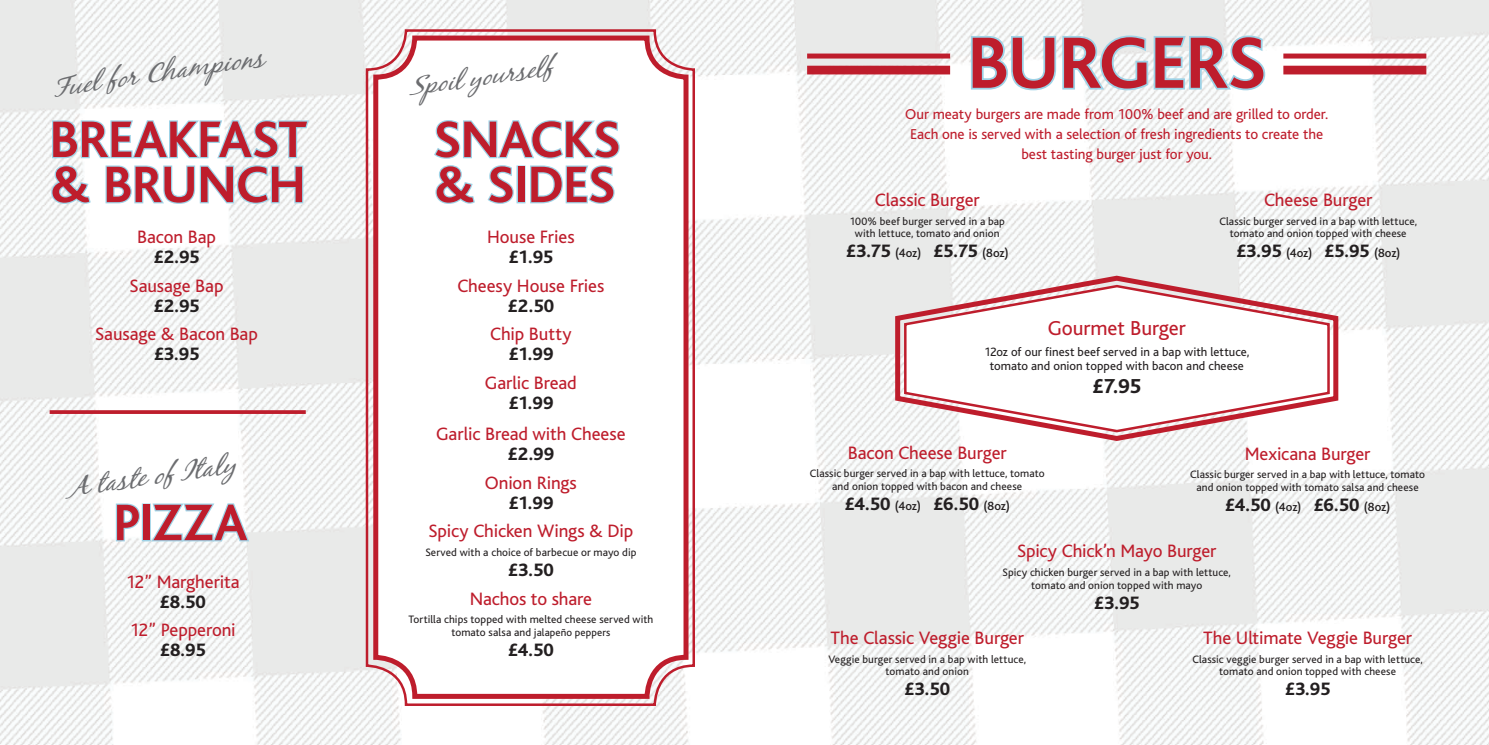
<style>
.page{position:relative;width:1489px;height:745px;background:#fff}
.page>*{position:absolute;margin:0;border:0;box-sizing:border-box;transform-origin:0 0}
.t1{font:700 75.88px "Bliss";letter-spacing:-.01em;color:#be1d2c}
.t2{font:700 53.62px/45.1px "Bliss";letter-spacing:-.005em;color:#be1d2c}
.t3{font:italic 25px "Black Jack";color:#6c6d70;scale:1.15 1}
.t4{font:italic 24.75px "Black Jack";color:#6c6d70;scale:1.13 1}
.t5{font:italic 24.25px "Black Jack";color:#6c6d70;scale:1.13 1}
.t6{font:21.12px "Bliss";letter-spacing:-.005em;color:#be1d2c}
.t7{font:800 21.12px "Bliss";color:#231f20}
.t8{font:18.75px "Bliss";letter-spacing:-.005em;color:#be1d2c}
.t9{font:800 18.75px "Bliss";letter-spacing:.005em;color:#231f20}
.t10{font:15px/20px "Bliss";letter-spacing:-.005em;color:#be1d2c;text-align:center}
.t11{font:12.62px/14.1px "Bliss";letter-spacing:.005em;color:#231f20;text-align:center}
.t12{font:11.25px/12.5px "Bliss";letter-spacing:.01em;color:#231f20;text-align:center}
.t13{font:10.88px "Bliss";letter-spacing:.01em;color:#231f20}
.s1{font-size:11.25px}
.s2{font-weight:500;font-size:12.5px}
</style>
<div class="page">
<img style="left:0;top:0;width:1488px;height:744px">
<div style="left:366px;top:29px;width:329px;height:676px;border:2px solid #be1d2c;border-radius:39px"></div>
<div style="left:376px;top:38px;width:310px;height:658px;background:#fff;border-radius:39px"></div>
<div style="left:373px;top:36px;width:315px;height:662px;border:5px solid #be1d2c;border-radius:39px"></div>
<svg style="left:50px;top:101px;width:260px;height:104px"></svg>
<svg style="left:969px;top:34px;width:297px;height:59px"></svg>
<svg style="left:115px;top:502px;width:26px;height:40px"></svg>
<div style="left:142px;top:503px;width:9px;height:38px;border:2px solid #9dd2e6"></div>
<svg style="left:149px;top:484px;width:101px;height:59px"></svg>
<svg style="left:434px;top:120px;width:186px;height:84px"></svg>
<div style="left:1283px;top:53px;width:143px;height:5px;background:#be1d2c"></div>
<div style="left:807px;top:53px;width:143px;height:5px;background:#be1d2c"></div>
<hr style="left:50px;top:410px;width:256px;height:3px;background:#be1d2c">
<div style="left:1283px;top:66px;width:143px;height:8px;background:#be1d2c"></div>
<div style="left:807px;top:66px;width:143px;height:8px;background:#be1d2c"></div>
<svg style="left:892px;top:273px;width:449px;height:170px"></svg>
<svg style="left:902px;top:283px;width:429px;height:150px"></svg>
<h3 class="t4" style="left:50px;top:73px;width:190px;rotate:-8deg">Fuel for Champions</h3>
<h2 class="t2" style="left:50px;top:118px;width:259px">BREAKFAST &amp; BRUNCH</h2>
<h3 class="t8" style="left:137px;top:227px;width:80px">Bacon Bap</h3>
<h3 class="t9" style="left:153px;top:247px;width:48px">£2.95</h3>
<h3 class="t8" style="left:130px;top:275px;width:95px">Sausage Bap</h3>
<h3 class="t9" style="left:153px;top:295px;width:48px">£2.95</h3>
<h3 class="t8" style="left:95px;top:324px;width:164px">Sausage &amp; Bacon Bap</h3>
<h3 class="t9" style="left:154px;top:344px;width:47px">£3.95</h3>
<h3 class="t3" style="left:66px;top:472px;width:148px;rotate:-8deg">A taste of Italy</h3>
<h2 class="t2" style="left:113px;top:501px;width:136px">PIZZA</h2>
<h3 class="t8" style="left:126px;top:571px;width:115px">12” Margherita</h3>
<h3 class="t9" style="left:160px;top:591px;width:48px">£8.50</h3>
<h3 class="t8" style="left:130px;top:620px;width:107px">12” Pepperoni</h3>
<h3 class="t9" style="left:160px;top:640px;width:47px">£8.95</h3>
<h3 class="t5" style="left:406px;top:73px;width:130px;rotate:-8deg">Spoil yourself</h3>
<h2 class="t2" style="left:434px;top:118px;width:188px">SNACKS &amp; SIDES</h2>
<h3 class="t8" style="left:487px;top:227px;width:89px">House Fries</h3>
<h3 class="t9" style="left:508px;top:247px;width:46px">£1.95</h3>
<h3 class="t8" style="left:457px;top:275px;width:148px">Cheesy House Fries</h3>
<h3 class="t9" style="left:507px;top:295px;width:48px">£2.50</h3>
<h3 class="t8" style="left:490px;top:324px;width:83px">Chip Butty</h3>
<h3 class="t9" style="left:508px;top:344px;width:46px">£1.99</h3>
<h3 class="t8" style="left:485px;top:373px;width:93px">Garlic Bread</h3>
<h3 class="t9" style="left:508px;top:393px;width:46px">£1.99</h3>
<h3 class="t8" style="left:436px;top:424px;width:191px">Garlic Bread with Cheese</h3>
<h3 class="t9" style="left:507px;top:444px;width:48px">£2.99</h3>
<h3 class="t8" style="left:485px;top:472px;width:94px">Onion Rings</h3>
<h3 class="t9" style="left:508px;top:492px;width:46px">£1.99</h3>
<h3 class="t8" style="left:428px;top:521px;width:206px">Spicy Chicken Wings &amp; Dip</h3>
<p class="t12" style="left:425px;top:546px;width:212px">Served with a choice of barbecue or mayo dip</p>
<h3 class="t9" style="left:508px;top:560px;width:47px">£3.50</h3>
<h3 class="t8" style="left:469px;top:588px;width:124px">Nachos to share</h3>
<p class="t12" style="left:408px;top:613px;width:246px">Tortilla chips topped with melted cheese served with</p>
<p class="t13" style="left:451px;top:626px;width:160px"><span class="s1">tomato salsa and</span> jalapeño peppers</p>
<h3 class="t9" style="left:508px;top:639px;width:47px">£4.50</h3>
<h1 class="t1" style="left:967px;top:23px;width:300px">BURGERS</h1>
<h3 class="t10" style="left:905px;top:104px;width:424px">Our meaty burgers are made from 100% beef and are grilled to order.<br>Each one is served with a selection of fresh ingredients to create the best tasting burger just for you.</h3>
<h3 class="t8" style="left:874px;top:190px;width:106px">Classic Burger</h3>
<p class="t12" style="left:849px;top:215px;width:157px">100% beef burger served in a bap with lettuce, tomato and onion</p>
<h3 class="t9" style="left:845px;top:241px;width:164px">£3.75 <span class="s2">(4oz)</span> £5.75 <span class="s2">(8oz)</span></h3>
<h3 class="t8" style="left:1263px;top:190px;width:110px">Cheese Burger</h3>
<p class="t12" style="left:1219px;top:215px;width:199px">Classic burger served in a bap with lettuce, tomato and onion topped with cheese</p>
<h3 class="t9" style="left:1235px;top:241px;width:166px">£3.95 <span class="s2">(4oz)</span> £5.95 <span class="s2">(8oz)</span></h3>
<h3 class="t6" style="left:1047px;top:316px;width:139px">Gourmet Burger</h3>
<p class="t11" style="left:983px;top:345px;width:267px">12oz of our finest beef served in a bap with lettuce, tomato and onion topped with bacon and cheese</p>
<h3 class="t7" style="left:1092px;top:374px;width:51px">£7.95</h3>
<h3 class="t8" style="left:847px;top:442px;width:160px">Bacon Cheese Burger</h3>
<p class="t12" style="left:809px;top:467px;width:236px">Classic burger served in a bap with lettuce, tomato and onion topped with bacon and cheese</p>
<h3 class="t9" style="left:844px;top:493px;width:167px">£4.50 <span class="s2">(4oz)</span> £6.50 <span class="s2">(8oz)</span></h3>
<h3 class="t8" style="left:1244px;top:443px;width:127px">Mexicana Burger</h3>
<p class="t12" style="left:1189px;top:468px;width:236px">Classic burger served in a bap with lettuce, tomato and onion topped with tomato salsa and cheese</p>
<h3 class="t9" style="left:1224px;top:494px;width:167px">£4.50 <span class="s2">(4oz)</span> £6.50 <span class="s2">(8oz)</span></h3>
<h3 class="t8" style="left:1016px;top:541px;width:201px">Spicy Chick’n Mayo Burger</h3>
<p class="t12" style="left:1002px;top:566px;width:230px">Spicy chicken burger served in a bap with lettuce, tomato and onion topped with mayo</p>
<h3 class="t9" style="left:1093px;top:592px;width:47px">£3.95</h3>
<h3 class="t8" style="left:1202px;top:627px;width:210px">The Ultimate Veggie Burger</h3>
<p class="t12" style="left:1192px;top:652px;width:232px">Classic veggie burger served in a bap with lettuce, tomato and onion topped with cheese</p>
<h3 class="t9" style="left:1284px;top:679px;width:47px">£3.95</h3>
<h3 class="t8" style="left:830px;top:627px;width:195px">The Classic Veggie Burger</h3>
<p class="t12" style="left:828px;top:652px;width:199px">Veggie burger served in a bap with lettuce, tomato and onion</p>
<h3 class="t9" style="left:904px;top:679px;width:47px">£3.50</h3>
</div>
